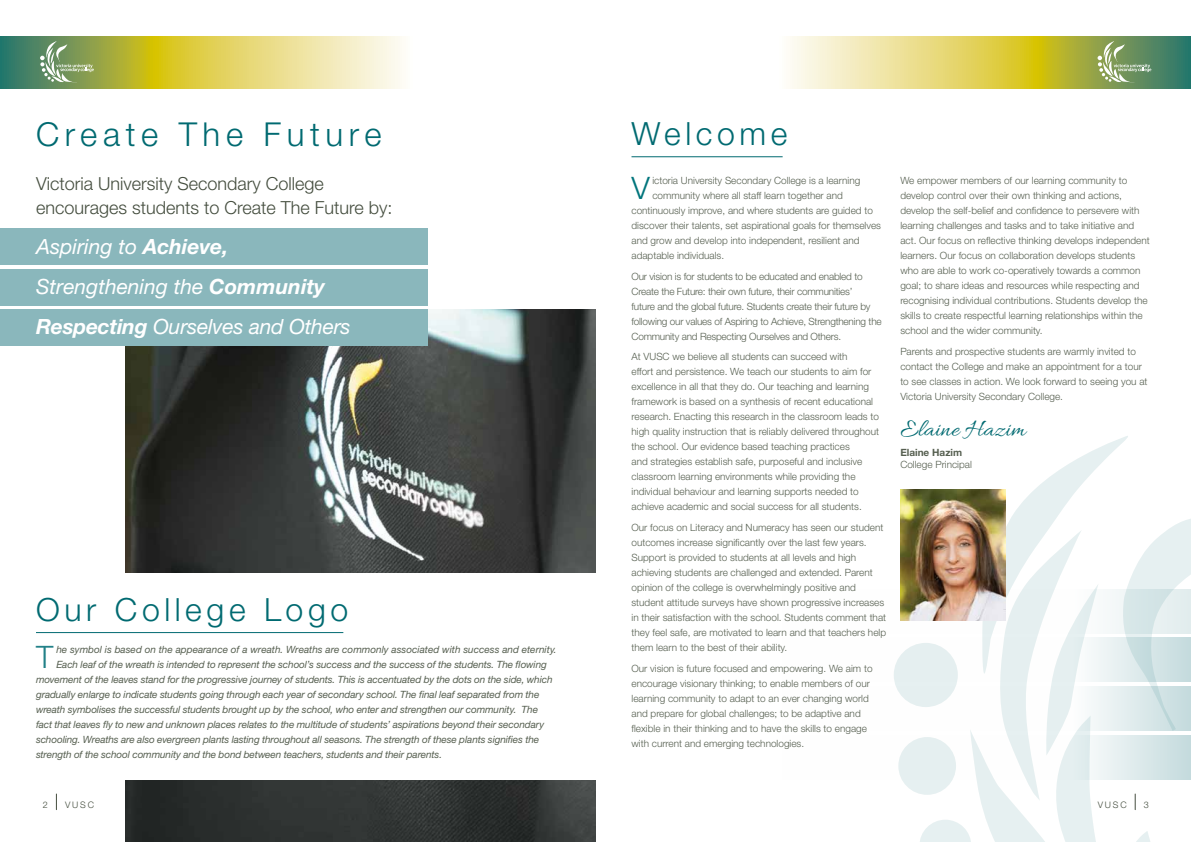
<style>
.page{position:relative;width:1191px;height:842px;background:#fff}
.page>*{position:absolute;margin:0;border:0;box-sizing:border-box;transform-origin:0 0}
.t1{font:300 33px "Helvetica Neue LT Std";letter-spacing:.17em;color:#006a71}
.t2{font:300 32px "Helvetica Neue LT Std";letter-spacing:.145em;color:#006a71}
.t3{font:300 31px "Helvetica Neue LT Std";color:#228188}
.t4{font:300 31px "Helvetica Neue LT Std";color:#00757c}
.t5{font:25px "Allura";color:#006a71}
.t6{font:italic 21px/40px "Helvetica Neue LT Std";color:#fff}
.t7{font:300 18px/24px "Helvetica Neue LT Std";color:#444d3e}
.t8{font:300 10px/15px "Helvetica Neue LT Std";color:#565f50}
.t9{font:italic 10px "Helvetica Neue LT Std";letter-spacing:-.01em;color:#565f50}
.t10{font:300 10px/15px "Helvetica Neue LT Std";letter-spacing:-.02em;color:#565f50}
.t11{font:700 10px "Helvetica Neue LT Std";color:#565f50}
.t12{font:300 9px "Helvetica Neue LT Std";letter-spacing:.2em;color:#444d3e}
.s1{font-weight:700}
</style>
<div class="page">
<img style="left:126px;top:780px;width:469px;height:62px">
<img style="left:126px;top:310px;width:469px;height:263px">
<div style="left:0;top:228px;width:427px;height:36px;background:#8ab7bc"></div>
<div style="left:0;top:269px;width:427px;height:36px;background:#8ab7bc"></div>
<div style="left:0;top:310px;width:427px;height:36px;background:#8ab7bc"></div>
<hr style="left:631px;top:156px;width:151px;height:1px;background:#006a71">
<hr style="left:36px;top:632px;width:307px;height:1px;background:#006a71">
<svg style="left:894px;top:436px;width:297px;height:406px"></svg>
<img style="left:900px;top:489px;width:105px;height:132px">
<svg style="left:790px;top:36px;width:401px;height:53px;background:#caca75"></svg>
<svg style="left:0;top:36px;width:402px;height:53px;background:#cac975"></svg>
<svg style="left:1097px;top:41px;width:54px;height:41px;background:#8aa676"></svg>
<svg style="left:40px;top:41px;width:54px;height:41px;background:#8da775"></svg>
<svg style="left:1135px;top:794px;width:1px;height:16px"></svg>
<svg style="left:56px;top:794px;width:1px;height:16px"></svg>
<h1 class="t1" style="left:36px;top:114px;width:347px">Create The Future</h1>
<h3 class="t7" style="left:36px;top:171px;width:358px">Victoria University Secondary College encourages students to Create The Future by:</h3>
<h3 class="t6" style="left:36px;top:226px;width:316px">Aspiring to <span class="s1">Achieve,<br></span>Strengthening the <span class="s1">Community<br>Respecting</span> Ourselves and Others</h3>
<h2 class="t2" style="left:36px;top:590px;width:314px">Our College Logo</h2>
<h3 class="t3" style="left:36px;top:638px;width:19px">T</h3>
<p class="t9" style="left:56px;top:644px;width:502px">he symbol is based on the appearance of a wreath. Wreaths are commonly associated with success and eternity.</p>
<p class="t9" style="left:56px;top:659px;width:492px">Each leaf of the wreath is intended to represent the school’s success and the success of the students. The flowing</p>
<p class="t9" style="left:36px;top:674px;width:518px">movement of the leaves stand for the progressive journey of students. This is accentuated by the dots on the side, which</p>
<p class="t9" style="left:36px;top:689px;width:505px">gradually enlarge to indicate students going through each year of secondary school. The final leaf separated from the</p>
<p class="t9" style="left:36px;top:704px;width:503px">wreath symbolises the successful students brought up by the school, who enter and strengthen our community. The</p>
<p class="t9" style="left:36px;top:719px;width:510px">fact that leaves fly to new and unknown places relates to the multitude of students’ aspirations beyond their secondary</p>
<p class="t9" style="left:36px;top:734px;width:505px">schooling. Wreaths are also evergreen plants lasting throughout all seasons. The strength of these plants signifies the</p>
<p class="t9" style="left:36px;top:749px;width:407px">strength of the school community and the bond between teachers, students and their parents.</p>
<h2 class="t2" style="left:631px;top:114px;width:157px">Welcome</h2>
<h3 class="t4" style="left:631px;top:169px;width:20px">V</h3>
<p class="t8" style="left:652px;top:173px;width:209px">ictoria University Secondary College is a learning</p>
<p class="t8" style="left:652px;top:188px;width:192px">community where all staff learn together and</p>
<p class="t8" style="left:631px;top:203px;width:243px">continuously improve, and where students are guided to</p>
<p class="t8" style="left:631px;top:218px;width:251px">discover their talents, set aspirational goals for themselves</p>
<p class="t8" style="left:631px;top:233px;width:230px">and grow and develop into independent, resilient and</p>
<p class="t8" style="left:631px;top:248px;width:94px">adaptable individuals.</p>
<p class="t10" style="left:631px;top:268px;width:252px">Our vision is for students to be educated and enabled to Create the Future: their own future, their communities’<br>future and the global future. Students create their future by following our values of Aspiring to Achieve, Strengthening the Community and Respecting Ourselves and Others.</p>
<p class="t8" style="left:631px;top:349px;width:249px">At VUSC we believe all students can succeed with<br>effort and persistence. We teach our students to aim for excellence in all that they do. Our teaching and learning framework is based on a synthesis of recent educational research. Enacting this research in the classroom leads to high quality instruction that is reliably delivered throughout the school. Our evidence based teaching practices<br>and strategies establish safe, purposeful and inclusive classroom learning environments while providing the individual behaviour and learning supports needed to achieve academic and social success for all students.</p>
<p class="t8" style="left:631px;top:520px;width:256px">Our focus on Literacy and Numeracy has seen our student outcomes increase significantly over the last few years.<br>Support is provided to students at all levels and high achieving students are challenged and extended. Parent opinion of the college is overwhelmingly positive and student attitude surveys have shown progressive increases in their satisfaction with the school. Students comment that they feel safe, are motivated to learn and that teachers help them learn to the best of their ability.</p>
<p class="t8" style="left:631px;top:660px;width:242px">Our vision is future focused and empowering. We aim to encourage visionary thinking; to enable members of our learning community to adapt to an ever changing world and prepare for global challenges; to be adaptive and flexible in their thinking and to have the skills to engage with current and emerging technologies.</p>
<p class="t8" style="left:900px;top:173px;width:251px">We empower members of our learning community to develop control over their own thinking and actions, develop the self-belief and confidence to persevere with learning challenges and tasks and to take initiative and act. Our focus on reflective thinking develops independent learners. Our focus on collaboration develops students who are able to work co-operatively towards a common goal; to share ideas and resources while respecting and recognising individual contributions. Students develop the skills to create respectful learning relationships within the school and the wider community.</p>
<p class="t8" style="left:900px;top:343px;width:249px">Parents and prospective students are warmly invited to contact the College and make an appointment for a tour to see classes in action. We look forward to seeing you at Victoria University Secondary College.</p>
<h3 class="t5" style="left:900px;top:415px;width:127px">Elaine Hazim</h3>
<p class="t11" style="left:900px;top:446px;width:63px">Elaine Hazim</p>
<p class="t8" style="left:900px;top:457px;width:73px">College Principal</p>
<p class="t12" style="left:43px;top:799px;width:7px">2</p>
<p class="t12" style="left:65px;top:799px;width:30px">VUSC</p>
<p class="t12" style="left:1097px;top:799px;width:30px">VUSC</p>
<p class="t12" style="left:1143px;top:799px;width:7px">3</p>
</div>
